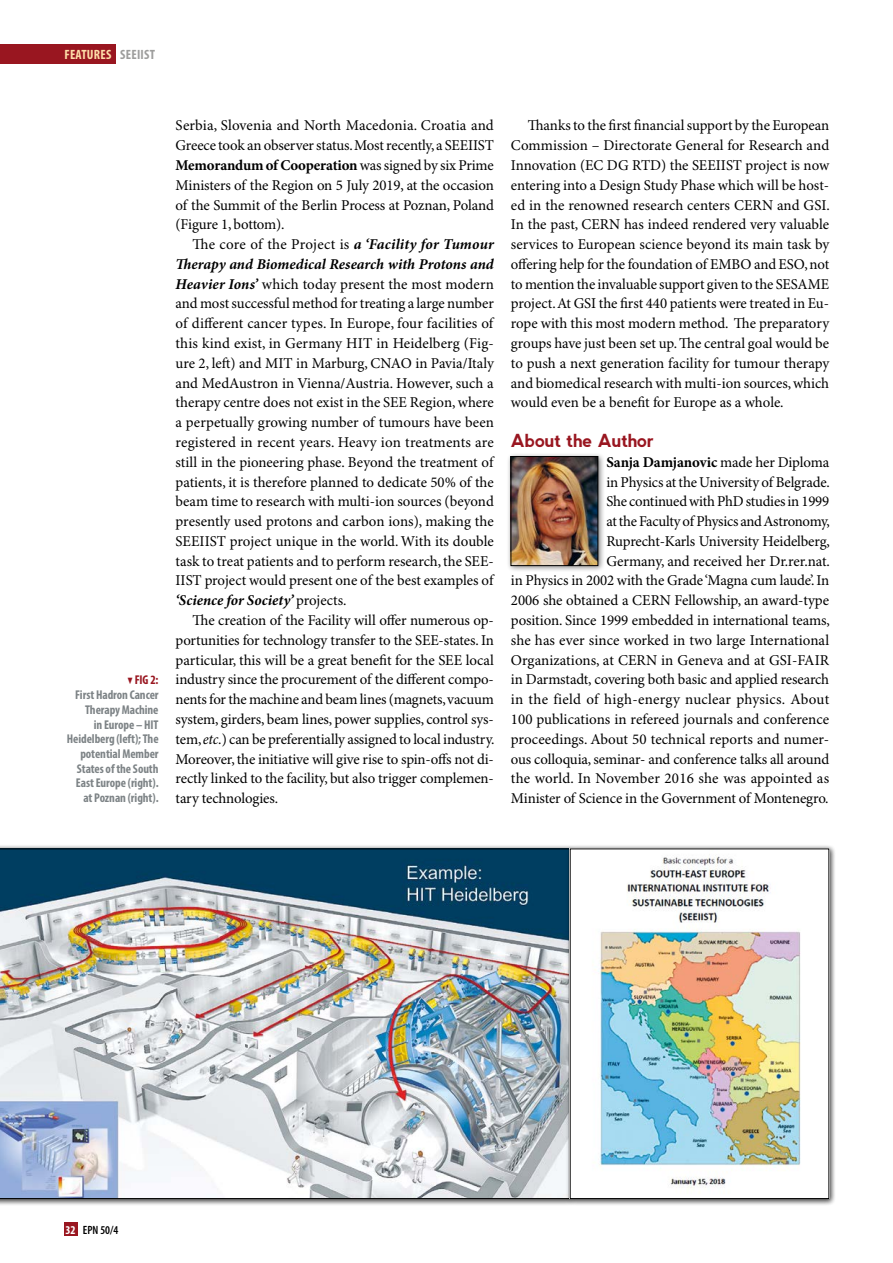
<style>
.page{position:relative;width:893px;height:1263px;background:#fff}
.page>*{position:absolute;margin:0;border:0;box-sizing:border-box;transform-origin:0 0}
.t1{font:700 18px "nevis";letter-spacing:-.015em;color:#991620}
.t2{font:15px/19.8px "Minion Pro";letter-spacing:-.01em;color:#000;text-align:justify}
.t3{font:700 condensed 13.5px "Myriad Pro";letter-spacing:.02em;color:#fedea9}
.t4{font:700 condensed 12.75px/14.7px "Myriad Pro";letter-spacing:-.005em;color:#7d8386;text-align:right}
.t5{font:600 condensed 12px "Myriad Pro";color:#000}
.t6{font:700 condensed 12px "Myriad Pro";color:#fff}
.s1{color:#9d9d9c}
.s2{font-family:"Mathematical Pi Six";font-weight:400;font-stretch:normal;font-size:8.7px;color:#991620}
.s3{color:#991620}
.s4{font-weight:700}
.s5{font-weight:700;font-style:italic}
.s6{font-style:italic}
</style>
<div class="page">
<div style="left:0;top:45px;width:116px;height:19px;background:#991620"></div>
<div style="left:64px;top:1222px;width:13px;height:14px;background:#991620"></div>
<div style="left:507px;top:452px;width:98px;height:121px;background:#000;opacity:.5"></div>
<img style="left:513px;top:458px;width:83px;height:106px">
<div style="left:511px;top:456px;width:87px;height:110px;border:1px solid #000"></div>
<div style="left:0;top:844px;width:577px;height:362px;background:#000;opacity:.5"></div>
<img style="left:0;top:848px;width:566px;height:351px">
<div style="left:566px;top:844px;width:270px;height:362px;background:#000;opacity:.5"></div>
<img style="left:572px;top:850px;width:255px;height:347px">
<p class="t3" style="left:64px;top:46px;width:62px">FEATURES <span class="s1">seeiist</span></p>
<p class="t4" style="left:67px;top:672px;width:93px"><span class="s2">.</span> <span class="s3">FIG 2:<br></span>First Hadron Cancer<br>Therapy Machine<br>in Europe – HIT<br>Heidelberg (left); The potential Member<br>States of the South<br>East Europe (right). at Poznan (right).</p>
<p class="t2" style="left:176px;top:116px;width:320px">Serbia, Slovenia and North Macedonia. Croatia and Greece took an observer status. Most recently, a SEEIIST <span class="s4">Memorandum of Cooperation</span> was signed by six Prime Ministers of the Region on 5 July 2019, at the occasion of the Summit of the Berlin Process at Poznan, Poland (Figure 1, bottom).</p>
<p class="t2" style="left:176px;top:235px;width:320px;text-indent:17px">The core of the Project is <span class="s5">a ‘Facility for Tumour Therapy and Biomedical Research with Protons and Heavier Ions’</span> which today present the most modern and most successful method for treating a large number of different cancer types. In Europe, four facilities of this kind exist, in Germany HIT in Heidelberg (Fig&shy;ure 2, left) and MIT in Marburg, CNAO in Pavia/Italy and MedAustron in Vienna/Austria. However, such a therapy centre does not exist in the SEE Region, where a perpetually growing number of tumours have been registered in recent years. Heavy ion treatments are still in the pioneering phase. Beyond the treatment of patients, it is therefore planned to dedicate 50% of the beam time to research with multi-ion sources (beyond presently used protons and carbon ions), making the SEEIIST project unique in the world. With its double task to treat patients and to perform research, the SEE-IIST project would present one of the best examples of <span class="s5">‘Science for Society’</span> projects.</p>
<p class="t2" style="left:176px;top:611px;width:321px;text-indent:17px">The creation of the Facility will offer numerous op&shy;portunities for technology transfer to the SEE-states. In particular, this will be a great benefit for the SEE local industry since the procurement of the different compo&shy;nents for the machine and beam lines (magnets, vacuum system, girders, beam lines, power supplies, control sys&shy;tem, <span class="s6">etc.</span>) can be preferentially assigned to local industry.<br>Moreover, the initiative will give rise to spin-offs not di&shy;rectly linked to the facility, but also trigger complemen&shy;tary technologies.</p>
<p class="t2" style="left:511px;top:116px;width:321px;text-indent:17px">Thanks to the first financial support by the European Commission – Directorate General for Research and Innovation (EC DG RTD) the SEEIIST project is now entering into a Design Study Phase which will be host&shy;ed in the renowned research centers CERN and GSI.<br>In the past, CERN has indeed rendered very valuable services to European science beyond its main task by offering help for the foundation of EMBO and ESO, not to mention the invaluable support given to the SESAME project. At GSI the first 440 patients were treated in Eu&shy;rope with this most modern method. The preparatory groups have just been set up. The central goal would be to push a next generation facility for tumour therapy and biomedical research with multi-ion sources, which would even be a benefit for Europe as a whole.</p>
<p class="t1" style="left:511px;top:430px;width:145px">About the Author</p>
<p class="t2" style="left:511px;top:453px;width:321px;text-align:right"><span class="s4">Sanja Damjanovic</span> made her Diploma<br>in Physics at the University of Belgrade.<br>She continued with PhD studies in 1999<br>at the Faculty of Physics and Astronomy,<br>Ruprecht-Karls University Heidelberg,<br>Germany, and received her Dr.rer.nat.<br>in Physics in 2002 with the Grade ‘Magna cum laude’. In 2006 she obtained a CERN Fellowship, an award-type position. Since 1999 embedded in international teams, she has ever since worked in two large International Organizations, at CERN in Geneva and at GSI-FAIR in Darmstadt, covering both basic and applied research in the field of high-energy nuclear physics. About 100 publications in refereed journals and conference proceedings. About 50 technical reports and numer&shy;ous colloquia, seminar- and conference talks all around the world. In November 2016 she was appointed as Minister of Science in the Government of Montenegro.</p>
<p class="t6" style="left:65px;top:1222px;width:12px">32</p>
<p class="t5" style="left:83px;top:1223px;width:37px">EPN 50/4</p>
</div>
